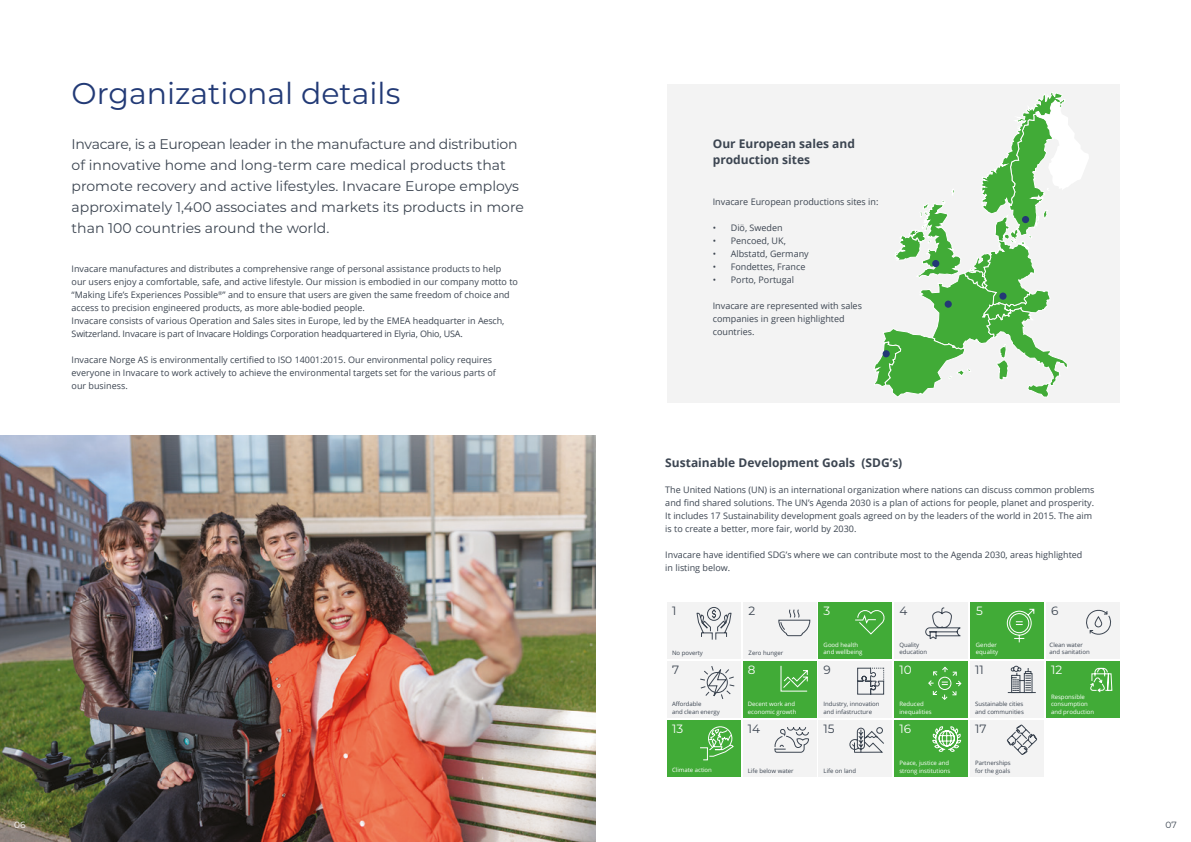
<style>
.page{position:relative;width:1191px;height:842px;background:#fff}
.page>*{position:absolute;margin:0;border:0;box-sizing:border-box;transform-origin:0 0}
.t1{font:30px "Montserrat";color:#223a76}
.t2{font:14px/21px "Montserrat";color:#3c4551}
.t3{font:700 12px/16px "Open Sans";color:#3c4551}
.t4{font:12px "Montserrat";color:#3c4551}
.t5{font:12px "Montserrat";color:#fff}
.t6{font:9px/13px "Open Sans";color:#3c4551}
.t7{font:9px "Montserrat";color:#fff}
.t8{font:9px "Montserrat";color:#3c4551}
.t9{font:6px/7.2px "Open Sans";color:#3c4551}
.t10{font:6px/7.2px "Open Sans";color:#fff}
</style>
<div class="page">
<div style="left:667px;top:84px;width:452px;height:319px;background:#f3f3f3"></div>
<img style="left:0;top:436px;width:595px;height:406px">
<svg style="left:874px;top:92px;width:215px;height:305px"></svg>
<div style="left:882px;top:350px;width:7px;height:7px;background:#233975;border-radius:50%"></div>
<div style="left:944px;top:301px;width:7px;height:7px;background:#233975;border-radius:50%"></div>
<div style="left:932px;top:260px;width:7px;height:7px;background:#233975;border-radius:50%"></div>
<div style="left:1022px;top:216px;width:7px;height:7px;background:#233975;border-radius:50%"></div>
<div style="left:999px;top:293px;width:7px;height:7px;background:#233975;border-radius:50%"></div>
<div style="left:667px;top:602px;width:73px;height:57px;background:#f3f3f3"></div>
<svg style="left:696px;top:607px;width:36px;height:33px"></svg>
<div style="left:818px;top:602px;width:74px;height:57px;background:#41ab37"></div>
<svg style="left:855px;top:610px;width:30px;height:25px"></svg>
<div style="left:743px;top:602px;width:73px;height:57px;background:#f3f3f3"></div>
<svg style="left:778px;top:609px;width:32px;height:27px"></svg>
<div style="left:894px;top:602px;width:73px;height:57px;background:#f3f3f3"></div>
<svg style="left:925px;top:607px;width:35px;height:33px"></svg>
<div style="left:970px;top:602px;width:73px;height:57px;background:#41ab37"></div>
<svg style="left:1006px;top:608px;width:28px;height:35px"></svg>
<div style="left:1046px;top:602px;width:73px;height:57px;background:#f3f3f3"></div>
<svg style="left:1086px;top:609px;width:25px;height:26px"></svg>
<div style="left:667px;top:661px;width:73px;height:57px;background:#f3f3f3"></div>
<svg style="left:700px;top:666px;width:35px;height:33px"></svg>
<div style="left:743px;top:661px;width:73px;height:57px;background:#41ab37"></div>
<svg style="left:780px;top:665px;width:28px;height:27px"></svg>
<div style="left:818px;top:661px;width:74px;height:57px;background:#f3f3f3"></div>
<svg style="left:857px;top:667px;width:27px;height:28px"></svg>
<div style="left:894px;top:661px;width:73px;height:57px;background:#41ab37"></div>
<svg style="left:928px;top:666px;width:34px;height:34px"></svg>
<div style="left:970px;top:661px;width:73px;height:57px;background:#f3f3f3"></div>
<svg style="left:1007px;top:665px;width:29px;height:28px"></svg>
<div style="left:1046px;top:661px;width:73px;height:57px;background:#41ab37"></div>
<svg style="left:1090px;top:668px;width:22px;height:25px"></svg>
<div style="left:667px;top:720px;width:73px;height:57px;background:#41ab37"></div>
<svg style="left:700px;top:726px;width:34px;height:35px"></svg>
<div style="left:743px;top:720px;width:73px;height:57px;background:#f3f3f3"></div>
<svg style="left:774px;top:727px;width:35px;height:26px"></svg>
<div style="left:818px;top:720px;width:74px;height:57px;background:#f3f3f3"></div>
<svg style="left:849px;top:727px;width:35px;height:26px"></svg>
<div style="left:894px;top:720px;width:73px;height:57px;background:#41ab37"></div>
<svg style="left:932px;top:726px;width:29px;height:26px"></svg>
<div style="left:970px;top:720px;width:73px;height:57px;background:#f3f3f3"></div>
<svg style="left:1006px;top:715px;width:38px;height:49px"></svg>
<h1 class="t1" style="left:72px;top:73px;width:330px">Organizational details</h1>
<p class="t2" style="left:72px;top:133px;width:454px">Invacare, is a European leader in the manufacture and distribution of innovative home and long-term care medical products that promote recovery and active lifestyles. Invacare Europe employs approximately 1,400 associates and markets its products in more than 100 countries around the world.</p>
<p class="t6" style="left:72px;top:262px;width:448px">Invacare manufactures and distributes a comprehensive range of personal assistance products to help our users enjoy a comfortable, safe, and active lifestyle. Our mission is embodied in our company motto to “Making Life’s Experiences Possible<sup>®</sup>” and to ensure that users are given the same freedom of choice and access to precision engineered products, as more able-bodied people.<br>Invacare consists of various Operation and Sales sites in Europe, led by the EMEA headquarter in Aesch, Switzerland. Invacare is part of Invacare Holdings Corporation headquartered in Elyria, Ohio, USA.</p>
<p class="t6" style="left:72px;top:353px;width:426px">Invacare Norge AS is environmentally certified to ISO 14001:2015. Our environmental policy requires everyone in Invacare to work actively to achieve the environmental targets set for the various parts of our business.</p>
<h3 class="t3" style="left:713px;top:135px;width:144px">Our European sales and production sites</h3>
<p class="t6" style="left:713px;top:195px;width:167px">Invacare European productions sites in:</p>
<p class="t6" style="left:713px;top:221px;width:71px">• Diö, Sweden</p>
<p class="t6" style="left:713px;top:234px;width:75px">• Pencoed, UK,</p>
<p class="t6" style="left:713px;top:247px;width:97px">• Albstatd, Germany</p>
<p class="t6" style="left:713px;top:260px;width:94px">• Fondettes, France</p>
<p class="t6" style="left:713px;top:273px;width:83px">• Porto, Portugal</p>
<p class="t6" style="left:713px;top:299px;width:151px">Invacare are represented with sales companies in green highlighted countries.</p>
<h3 class="t3" style="left:665px;top:454px;width:238px">Sustainable Development Goals (SDG’s)</h3>
<p class="t6" style="left:665px;top:483px;width:431px">The United Nations (UN) is an international organization where nations can discuss common problems and find shared solutions. The UN’s Agenda 2030 is a plan of actions for people, planet and prosperity.<br>It includes 17 Sustainability development goals agreed on by the leaders of the world in 2015. The aim is to create a better, more fair, world by 2030.</p>
<p class="t6" style="left:665px;top:548px;width:419px">Invacare have identified SDG’s where we can contribute most to the Agenda 2030, areas highlighted in listing below.</p>
<h3 class="t4" style="left:672px;top:603px;width:6px">1</h3>
<p class="t9" style="left:672px;top:649px;width:32px">No poverty</p>
<h3 class="t4" style="left:1051px;top:602px;width:9px">6</h3>
<p class="t9" style="left:1049px;top:641px;width:42px">Clean water and sanitation</p>
<h3 class="t4" style="left:899px;top:602px;width:9px">4</h3>
<p class="t9" style="left:899px;top:641px;width:29px">Quality education</p>
<h3 class="t5" style="left:976px;top:602px;width:8px">5</h3>
<p class="t10" style="left:976px;top:641px;width:24px">Gender equality</p>
<h3 class="t4" style="left:748px;top:603px;width:8px">2</h3>
<p class="t9" style="left:748px;top:649px;width:36px">Zero hunger</p>
<h3 class="t5" style="left:823px;top:603px;width:8px">3</h3>
<p class="t10" style="left:823px;top:641px;width:40px">Good health and wellbeing</p>
<h3 class="t4" style="left:672px;top:661px;width:9px">7</h3>
<p class="t9" style="left:672px;top:700px;width:49px">Affordable<br>and clean energy</p>
<h3 class="t5" style="left:672px;top:720px;width:13px">13</h3>
<p class="t10" style="left:672px;top:766px;width:41px">Climate action</p>
<h3 class="t5" style="left:748px;top:661px;width:9px">8</h3>
<p class="t10" style="left:748px;top:700px;width:50px">Decent work and economic growth</p>
<h3 class="t4" style="left:748px;top:720px;width:14px">14</h3>
<p class="t9" style="left:748px;top:767px;width:47px">Life below water</p>
<h3 class="t4" style="left:823px;top:661px;width:9px">9</h3>
<p class="t9" style="left:823px;top:700px;width:57px">Industry, innovation and infastructure</p>
<h3 class="t4" style="left:823px;top:720px;width:13px">15</h3>
<p class="t9" style="left:823px;top:767px;width:34px">Life on land</p>
<h3 class="t5" style="left:899px;top:661px;width:14px">10</h3>
<p class="t10" style="left:899px;top:700px;width:34px">Reduced inequalities</p>
<h3 class="t5" style="left:899px;top:720px;width:13px">16</h3>
<p class="t10" style="left:899px;top:759px;width:52px">Peace, justice and strong institutions</p>
<h3 class="t4" style="left:975px;top:661px;width:10px">11</h3>
<p class="t9" style="left:975px;top:700px;width:50px">Sustainable cities and communities</p>
<h3 class="t4" style="left:975px;top:720px;width:13px">17</h3>
<p class="t9" style="left:975px;top:759px;width:37px">Partnerships for the goals</p>
<h3 class="t5" style="left:1051px;top:661px;width:13px">12</h3>
<p class="t10" style="left:1051px;top:693px;width:45px">Responsible consumption and production</p>
<p class="t7" style="left:14px;top:819px;width:13px">06</p>
<p class="t8" style="left:1165px;top:819px;width:13px">07</p>
</div>
